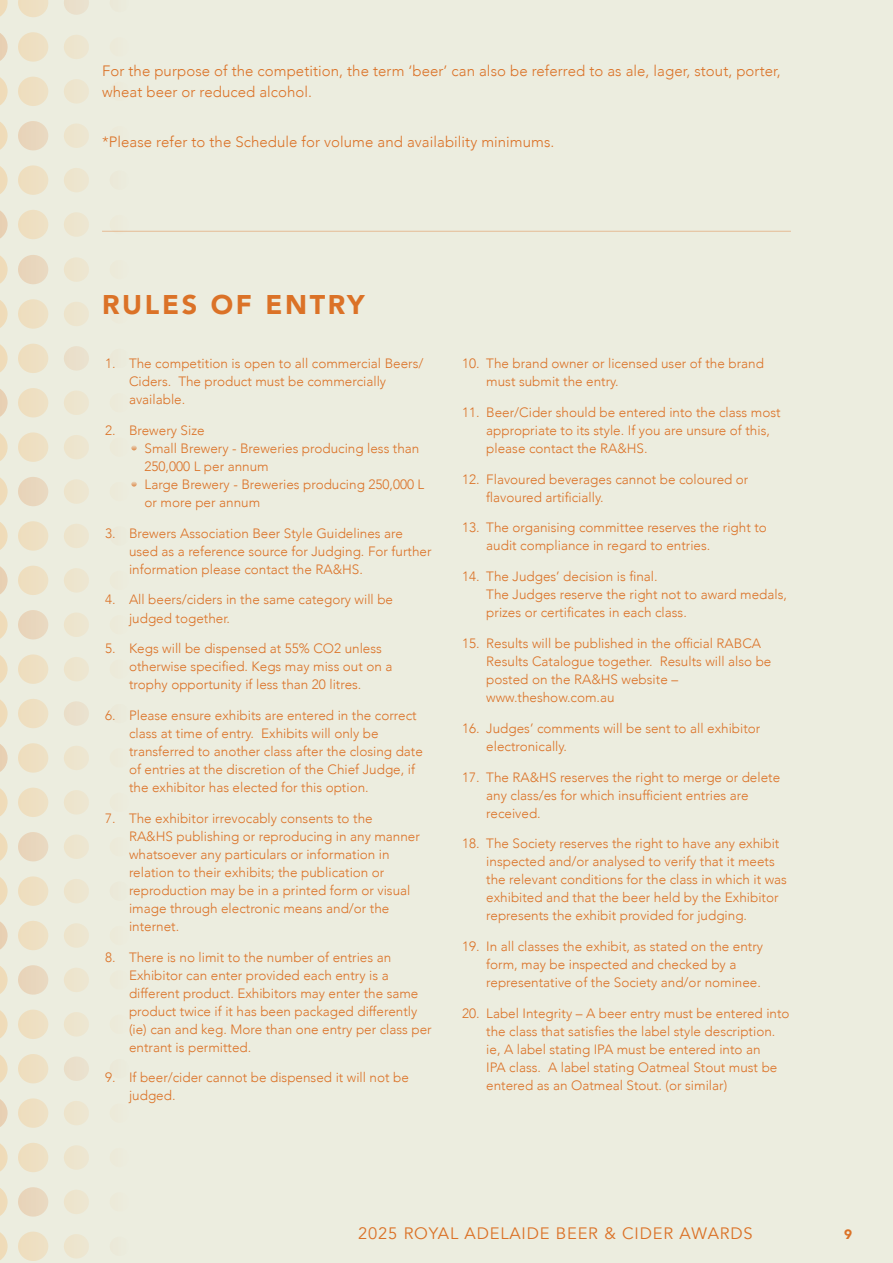
<style>
.page{position:relative;width:893px;height:1263px;background:#fff}
.page>*{position:absolute;margin:0;border:0;box-sizing:border-box;transform-origin:0 0}
.Sub_Heading{font:900 27px "Avenir";letter-spacing:.1em;color:#db7227}
.t1{font:16.5px "Avenir";letter-spacing:.05em;color:#db7227}
.Body_Text{font:300 15px/21px "Avenir";letter-spacing:.005em;color:#db7227}
.t2{font:300 13.5px/18px "Avenir";color:#db7227}
.t3{font:900 13.5px "Avenir";color:#db7227}
</style>
<div class="page">
<div style="left:0;top:0;width:893px;height:1262px;background:#eceddf"></div>
<svg style="left:0;top:1232px;width:8px;height:31px"></svg>
<svg style="left:18px;top:1231px;width:30px;height:30px"></svg>
<svg style="left:64px;top:1234px;width:25px;height:24px"></svg>
<svg style="left:0;top:1188px;width:8px;height:28px"></svg>
<svg style="left:18px;top:1187px;width:30px;height:30px"></svg>
<svg style="left:64px;top:1190px;width:25px;height:24px"></svg>
<svg style="left:0;top:1144px;width:8px;height:27px"></svg>
<svg style="left:18px;top:1143px;width:30px;height:29px"></svg>
<svg style="left:64px;top:1145px;width:25px;height:25px"></svg>
<svg style="left:0;top:1099px;width:8px;height:28px"></svg>
<svg style="left:18px;top:1098px;width:30px;height:30px"></svg>
<svg style="left:64px;top:1101px;width:25px;height:24px"></svg>
<svg style="left:0;top:1055px;width:8px;height:28px"></svg>
<svg style="left:18px;top:1054px;width:30px;height:30px"></svg>
<svg style="left:64px;top:1057px;width:25px;height:24px"></svg>
<svg style="left:0;top:1010px;width:8px;height:28px"></svg>
<svg style="left:18px;top:1009px;width:30px;height:30px"></svg>
<svg style="left:64px;top:1012px;width:25px;height:24px"></svg>
<svg style="left:0;top:966px;width:8px;height:28px"></svg>
<svg style="left:18px;top:965px;width:30px;height:30px"></svg>
<svg style="left:64px;top:968px;width:25px;height:24px"></svg>
<svg style="left:0;top:921px;width:8px;height:29px"></svg>
<svg style="left:18px;top:921px;width:30px;height:29px"></svg>
<svg style="left:64px;top:923px;width:25px;height:25px"></svg>
<svg style="left:0;top:877px;width:8px;height:28px"></svg>
<svg style="left:18px;top:876px;width:30px;height:30px"></svg>
<svg style="left:64px;top:879px;width:25px;height:24px"></svg>
<svg style="left:0;top:833px;width:8px;height:28px"></svg>
<svg style="left:18px;top:832px;width:30px;height:30px"></svg>
<svg style="left:64px;top:835px;width:25px;height:24px"></svg>
<svg style="left:0;top:788px;width:8px;height:28px"></svg>
<svg style="left:18px;top:787px;width:30px;height:30px"></svg>
<svg style="left:64px;top:790px;width:25px;height:24px"></svg>
<svg style="left:0;top:744px;width:8px;height:28px"></svg>
<svg style="left:18px;top:743px;width:30px;height:30px"></svg>
<svg style="left:64px;top:746px;width:25px;height:24px"></svg>
<svg style="left:0;top:700px;width:8px;height:28px"></svg>
<svg style="left:18px;top:699px;width:30px;height:29px"></svg>
<svg style="left:64px;top:701px;width:25px;height:25px"></svg>
<svg style="left:0;top:655px;width:8px;height:28px"></svg>
<svg style="left:18px;top:654px;width:30px;height:30px"></svg>
<svg style="left:64px;top:657px;width:25px;height:24px"></svg>
<svg style="left:0;top:611px;width:8px;height:28px"></svg>
<svg style="left:18px;top:610px;width:30px;height:30px"></svg>
<svg style="left:64px;top:613px;width:25px;height:24px"></svg>
<svg style="left:0;top:566px;width:8px;height:28px"></svg>
<svg style="left:18px;top:565px;width:30px;height:30px"></svg>
<svg style="left:64px;top:568px;width:25px;height:25px"></svg>
<svg style="left:0;top:522px;width:8px;height:28px"></svg>
<svg style="left:18px;top:521px;width:30px;height:30px"></svg>
<svg style="left:64px;top:524px;width:25px;height:24px"></svg>
<svg style="left:0;top:478px;width:8px;height:28px"></svg>
<svg style="left:18px;top:477px;width:30px;height:29px"></svg>
<svg style="left:64px;top:479px;width:25px;height:25px"></svg>
<svg style="left:0;top:433px;width:8px;height:28px"></svg>
<svg style="left:18px;top:432px;width:30px;height:30px"></svg>
<svg style="left:64px;top:435px;width:25px;height:24px"></svg>
<svg style="left:0;top:389px;width:8px;height:28px"></svg>
<svg style="left:18px;top:388px;width:30px;height:30px"></svg>
<svg style="left:64px;top:391px;width:25px;height:24px"></svg>
<svg style="left:0;top:344px;width:8px;height:28px"></svg>
<svg style="left:18px;top:344px;width:30px;height:29px"></svg>
<svg style="left:64px;top:346px;width:25px;height:25px"></svg>
<svg style="left:0;top:300px;width:8px;height:28px"></svg>
<svg style="left:18px;top:299px;width:30px;height:30px"></svg>
<svg style="left:64px;top:302px;width:25px;height:24px"></svg>
<svg style="left:0;top:256px;width:8px;height:28px"></svg>
<svg style="left:18px;top:255px;width:30px;height:29px"></svg>
<svg style="left:64px;top:257px;width:25px;height:25px"></svg>
<svg style="left:0;top:210px;width:8px;height:29px"></svg>
<svg style="left:18px;top:210px;width:30px;height:29px"></svg>
<svg style="left:64px;top:212px;width:25px;height:25px"></svg>
<svg style="left:109px;top:230px;width:22px;height:1px"></svg>
<svg style="left:0;top:166px;width:8px;height:28px"></svg>
<svg style="left:18px;top:165px;width:30px;height:30px"></svg>
<svg style="left:64px;top:168px;width:25px;height:24px"></svg>
<svg style="left:0;top:122px;width:8px;height:28px"></svg>
<svg style="left:18px;top:121px;width:30px;height:30px"></svg>
<svg style="left:64px;top:124px;width:25px;height:24px"></svg>
<svg style="left:0;top:77px;width:8px;height:28px"></svg>
<svg style="left:18px;top:76px;width:30px;height:30px"></svg>
<svg style="left:64px;top:79px;width:25px;height:24px"></svg>
<svg style="left:0;top:33px;width:8px;height:28px"></svg>
<svg style="left:18px;top:32px;width:30px;height:30px"></svg>
<svg style="left:64px;top:35px;width:25px;height:24px"></svg>
<svg style="left:0;top:0;width:8px;height:17px"></svg>
<svg style="left:18px;top:0;width:30px;height:17px"></svg>
<svg style="left:64px;top:0;width:25px;height:15px"></svg>
<svg style="left:131px;top:445px;width:6px;height:6px"></svg>
<svg style="left:131px;top:481px;width:6px;height:6px"></svg>
<hr style="left:102px;top:231px;width:689px;height:1px;background:#db7227">
<p class="Body_Text" style="left:102px;top:60px;width:680px">For the purpose of the competition, the term ‘beer’ can also be referred to as ale, lager, stout, porter, wheat beer or reduced alcohol.</p>
<p class="Body_Text" style="left:102px;top:132px;width:454px">*Please refer to the Schedule for volume and availability minimums.</p>
<p class="Sub_Heading" style="left:102px;top:281px;width:264px">RULES OF ENTRY</p>
<p class="t2" style="left:129px;top:355px;width:296px;text-indent:-24px">1. The competition is open to all commercial Beers/<br>Ciders. The product must be commercially available.</p>
<p class="t2" style="left:145px;top:421px;width:281px;text-indent:-40px">2. Brewery Size<br>Small Brewery - Breweries producing less than<br>250,000 L per annum<br>Large Brewery - Breweries producing 250,000 L or more per annum</p>
<p class="t2" style="left:129px;top:524px;width:304px;text-indent:-24px">3. Brewers Association Beer Style Guidelines are used as a reference source for Judging. For further information please contact the RA&amp;HS.</p>
<p class="t2" style="left:129px;top:591px;width:266px;text-indent:-24px">4. All beers/ciders in the same category will be judged together.</p>
<p class="t2" style="left:129px;top:640px;width:265px;text-indent:-24px">5. Kegs will be dispensed at 55% CO2 unless otherwise specified. Kegs may miss out on a trophy opportunity if less than 20 litres.</p>
<p class="t2" style="left:129px;top:706px;width:295px;text-indent:-24px">6. Please ensure exhibits are entered in the correct class at time of entry. Exhibits will only be transferred to another class after the closing date of entries at the discretion of the Chief Judge, if the exhibitor has elected for this option.</p>
<p class="t2" style="left:129px;top:809px;width:292px;text-indent:-24px">7. The exhibitor irrevocably consents to the RA&amp;HS publishing or reproducing in any manner whatsoever any particulars or information in relation to their exhibits; the publication or reproduction may be in a printed form or visual image through electronic means and/or the internet.</p>
<p class="t2" style="left:129px;top:948px;width:304px;text-indent:-24px">8. There is no limit to the number of entries an Exhibitor can enter provided each entry is a different product. Exhibitors may enter the same product twice if it has been packaged differently (ie) can and keg. More than one entry per class per entrant is permitted.</p>
<p class="t2" style="left:129px;top:1069px;width:281px;text-indent:-24px">9. If beer/cider cannot be dispensed it will not be judged.</p>
<p class="t2" style="left:486px;top:355px;width:279px;text-indent:-24px">10. The brand owner or licensed user of the brand must submit the entry.</p>
<p class="t2" style="left:486px;top:403px;width:296px;text-indent:-24px">11. Beer/Cider should be entered into the class most appropriate to its style. If you are unsure of this, please contact the RA&amp;HS.</p>
<p class="t2" style="left:486px;top:470px;width:264px;text-indent:-24px">12. Flavoured beverages cannot be coloured or flavoured artificially.</p>
<p class="t2" style="left:486px;top:519px;width:282px;text-indent:-24px">13. The organising committee reserves the right to audit compliance in regard to entries.</p>
<p class="t2" style="left:486px;top:568px;width:302px;text-indent:-24px">14. The Judges’ decision is final.<br>The Judges reserve the right not to award medals, prizes or certificates in each class.</p>
<p class="t2" style="left:486px;top:634px;width:287px;text-indent:-24px">15. Results will be published in the official RABCA Results Catalogue together. Results will also be posted on the RA&amp;HS website – www.theshow.com.au</p>
<p class="t2" style="left:486px;top:719px;width:276px;text-indent:-24px">16. Judges’ comments will be sent to all exhibitor electronically.</p>
<p class="t2" style="left:486px;top:768px;width:295px;text-indent:-24px">17. The RA&amp;HS reserves the right to merge or delete any class/es for which insufficient entries are received.</p>
<p class="t2" style="left:486px;top:835px;width:302px;text-indent:-24px">18. The Society reserves the right to have any exhibit inspected and/or analysed to verify that it meets the relevant conditions for the class in which it was exhibited and that the beer held by the Exhibitor represents the exhibit provided for judging.</p>
<p class="t2" style="left:486px;top:937px;width:278px;text-indent:-24px">19. In all classes the exhibit, as stated on the entry form, may be inspected and checked by a representative of the Society and/or nominee.</p>
<p class="t2" style="left:486px;top:1004px;width:305px;text-indent:-24px">20. Label Integrity – A beer entry must be entered into the class that satisfies the label style description. ie, A label stating IPA must be entered into an<br>IPA class. A label stating Oatmeal Stout must be entered as an Oatmeal Stout. (or similar)</p>
<p class="t1" style="left:358px;top:1223px;width:396px">2025 ROYAL ADELAIDE BEER &amp; CIDER AWARDS</p>
<p class="t3" style="left:844px;top:1223px;width:9px">9</p>
</div>
